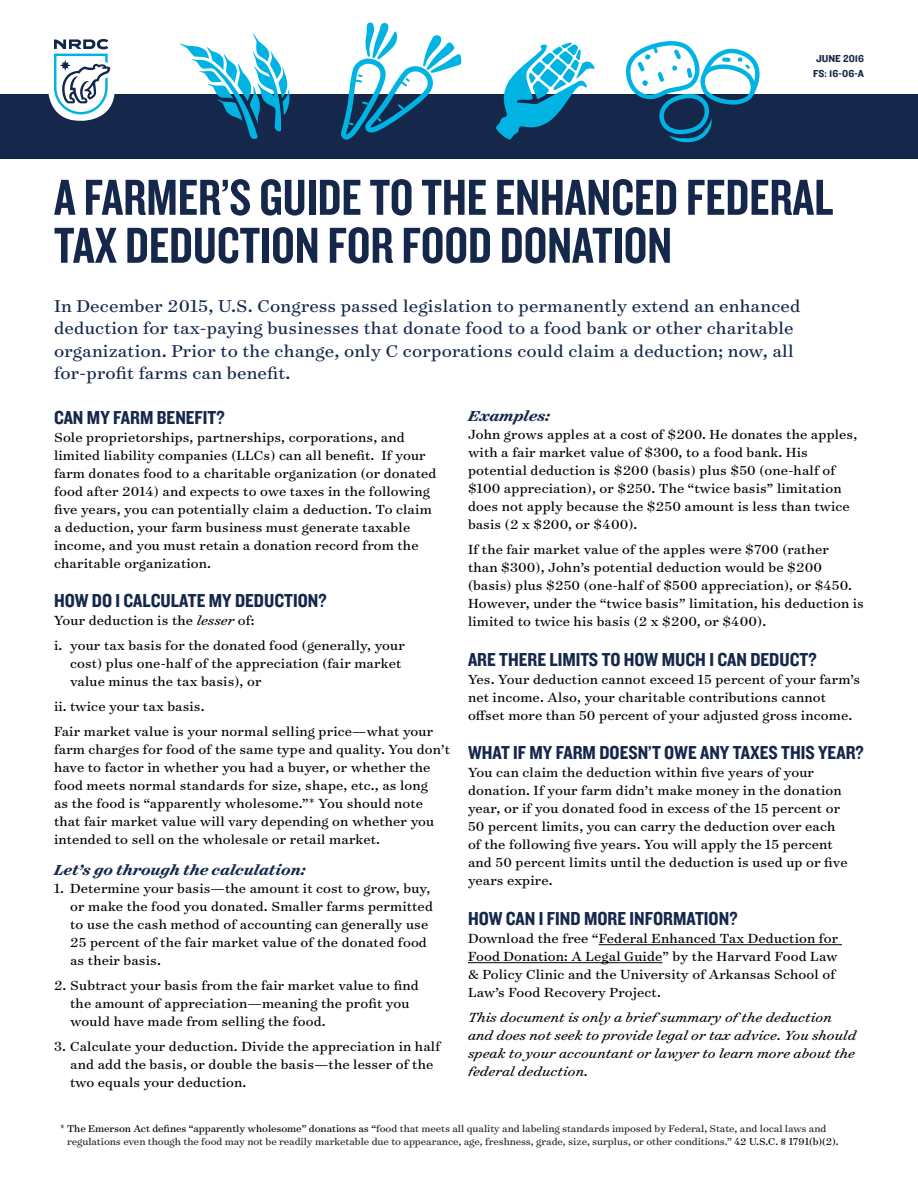
<style>
.page{position:relative;width:918px;height:1188px;background:#fff}
.page>*{position:absolute;margin:0;border:0;box-sizing:border-box;transform-origin:0 0}
.t1{font:52.5px/48px "Knockout 49 Liteweight";color:#15284b}
.t2{font:19.5px/22.5px "Surveyor Text";letter-spacing:.01em;color:#15284b}
.t3{font:19.5px "Knockout 50 Welterweight";color:#15284b}
.t4{font:italic 700 16.5px "Surveyor Text";color:#15284b}
.t5{font:15px/18px "Surveyor Text";letter-spacing:.01em;color:#000}
.t6{font:italic 15px/18px "Surveyor Text";letter-spacing:.01em;color:#000}
.t7{font:11.25px/13.5px "Surveyor Text";letter-spacing:-.005em;color:#212121}
.t8{font:10.5px/15px "Knockout 51 Middleweight";color:#15284b}
.s1{font-style:italic}
.s2{color:#000}
</style>
<div class="page">
<div style="left:0;top:94px;width:918px;height:65px;background:#15284b"></div>
<div style="left:48px;top:26px;width:67px;height:95px;background:#fff;border-radius:31px"></div>
<svg style="left:54px;top:39px;width:56px;height:75px"></svg>
<hr style="left:599px;top:944px;width:243px;height:1px;background:#000">
<hr style="left:468px;top:962px;width:194px;height:1px;background:#000">
<svg style="left:179px;top:33px;width:111px;height:106px"></svg>
<svg style="left:341px;top:22px;width:121px;height:118px"></svg>
<svg style="left:626px;top:41px;width:134px;height:101px"></svg>
<svg style="left:496px;top:42px;width:99px;height:98px"></svg>
<p class="t8" style="left:813px;top:51px;width:52px">JUNE 2016<br>FS: 16-06-A</p>
<h1 class="t1" style="left:54px;top:172px;width:781px">A FARMER’S GUIDE TO THE ENHANCED FEDERAL<br>TAX DEDUCTION FOR FOOD DONATION</h1>
<p class="t2" style="left:54px;top:294px;width:748px">In December 2015, U.S. Congress passed legislation to permanently extend an enhanced deduction for tax-paying businesses that donate food to a food bank or other charitable organization. Prior to the change, only C corporations could claim a deduction; now, all for-profit farms can benefit.</p>
<h2 class="t3" style="left:54px;top:404px;width:172px">CAN MY FARM BENEFIT?</h2>
<p class="t5" style="left:54px;top:427px;width:384px">Sole proprietorships, partnerships, corporations, and limited liability companies (LLCs) can all benefit. If your farm donates food to a charitable organization (or donated food after 2014) and expects to owe taxes in the following five years, you can potentially claim a deduction. To claim a deduction, your farm business must generate taxable income, and you must retain a donation record from the charitable organization.</p>
<h2 class="t3" style="left:54px;top:588px;width:274px">HOW DO I CALCULATE MY DEDUCTION?</h2>
<p class="t5" style="left:54px;top:608px;width:352px;line-height:24.8px">Your deduction is the <span class="s1">lesser</span> of:<br>i. your tax basis for the donated food (generally, your</p>
<p class="t5" style="left:70px;top:654px;width:333px">cost) plus one-half of the appreciation (fair market value minus the tax basis), or</p>
<p class="t5" style="left:54px;top:693px;width:381px;line-height:24.8px">ii. twice your tax basis.<br>Fair market value is your normal selling price—what your</p>
<p class="t5" style="left:54px;top:739px;width:398px">farm charges for food of the same type and quality. You don’t have to factor in whether you had a buyer, or whether the food meets normal standards for size, shape, etc., as long<br>as the food is “apparently wholesome.”* You should note that fair market value will vary depending on whether you intended to sell on the wholesale or retail market.</p>
<p class="t4" style="left:54px;top:859px;width:253px">Let’s go through the calculation:</p>
<p class="t5" style="left:70px;top:879px;width:364px;text-indent:-16px">1. Determine your basis—the amount it cost to grow, buy, or make the food you donated. Smaller farms permitted to use the cash method of accounting can generally use 25 percent of the fair market value of the donated food as their basis.</p>
<p class="t5" style="left:70px;top:976px;width:350px;text-indent:-16px">2. Subtract your basis from the fair market value to find the amount of appreciation—meaning the profit you would have made from selling the food.</p>
<p class="t5" style="left:70px;top:1036px;width:372px;text-indent:-16px">3. Calculate your deduction. Divide the appreciation in half and add the basis, or double the basis—the lesser of the two equals your deduction.</p>
<p class="t4" style="left:468px;top:405px;width:84px">Examples:</p>
<p class="t5" style="left:468px;top:425px;width:391px">John grows apples at a cost of $200. He donates the apples, with a fair market value of $300, to a food bank. His potential deduction is $200 (basis) plus $50 (one-half of $100 appreciation), or $250. The “twice basis” limitation does not apply because the $250 amount is less than twice basis (2 x $200, or $400).</p>
<p class="t5" style="left:468px;top:540px;width:397px">If the fair market value of the apples were $700 (rather<br>than $300), John’s potential deduction would be $200 (basis) plus $250 (one-half of $500 appreciation), or $450.<br>However, under the “twice basis” limitation, his deduction is limited to twice his basis (2 x $200, or $400).</p>
<h2 class="t3" style="left:468px;top:646px;width:350px">ARE THERE LIMITS TO HOW MUCH I CAN DEDUCT?</h2>
<p class="t5" style="left:468px;top:670px;width:394px">Yes. Your deduction cannot exceed 15 percent of your farm’s net income. Also, your charitable contributions cannot offset more than 50 percent of your adjusted gross income.</p>
<h2 class="t3" style="left:468px;top:740px;width:397px">WHAT IF MY FARM DOESN’T OWE ANY TAXES THIS YEAR?</h2>
<p class="t5" style="left:468px;top:763px;width:381px">You can claim the deduction within five years of your donation. If your farm didn’t make money in the donation year, or if you donated food in excess of the 15 percent or 50 percent limits, you can carry the deduction over each of the following five years. You will apply the 15 percent and 50 percent limits until the deduction is used up or five years expire.</p>
<h2 class="t3" style="left:468px;top:906px;width:271px">HOW CAN I FIND MORE INFORMATION?</h2>
<p class="t5" style="left:468px;top:929px;width:372px">Download the free “Federal Enhanced Tax Deduction for Food Donation: A Legal Guide” by the Harvard Food Law &amp; Policy Clinic and the University of Arkansas School of Law’s Food Recovery Project.</p>
<p class="t6" style="left:468px;top:1007px;width:390px">This document is only a brief summary of the deduction and does not seek to provide legal or tax advice. You should speak to your accountant or lawyer to learn more about the federal deduction.</p>
<p class="t7" style="left:67px;top:1121px;width:773px;text-indent:-7px"><span class="s2">* The Emerson Act defines “apparently wholesome” donations as “</span>food that meets all quality and labeling standards imposed by Federal, State, and local laws and regulations even though the food may not be readily marketable due to appearance, age, freshness, grade, size, surplus, or other conditions.” <span class="s2">42 U.S.C. § 1791(b)(2).</span></p>
</div>
